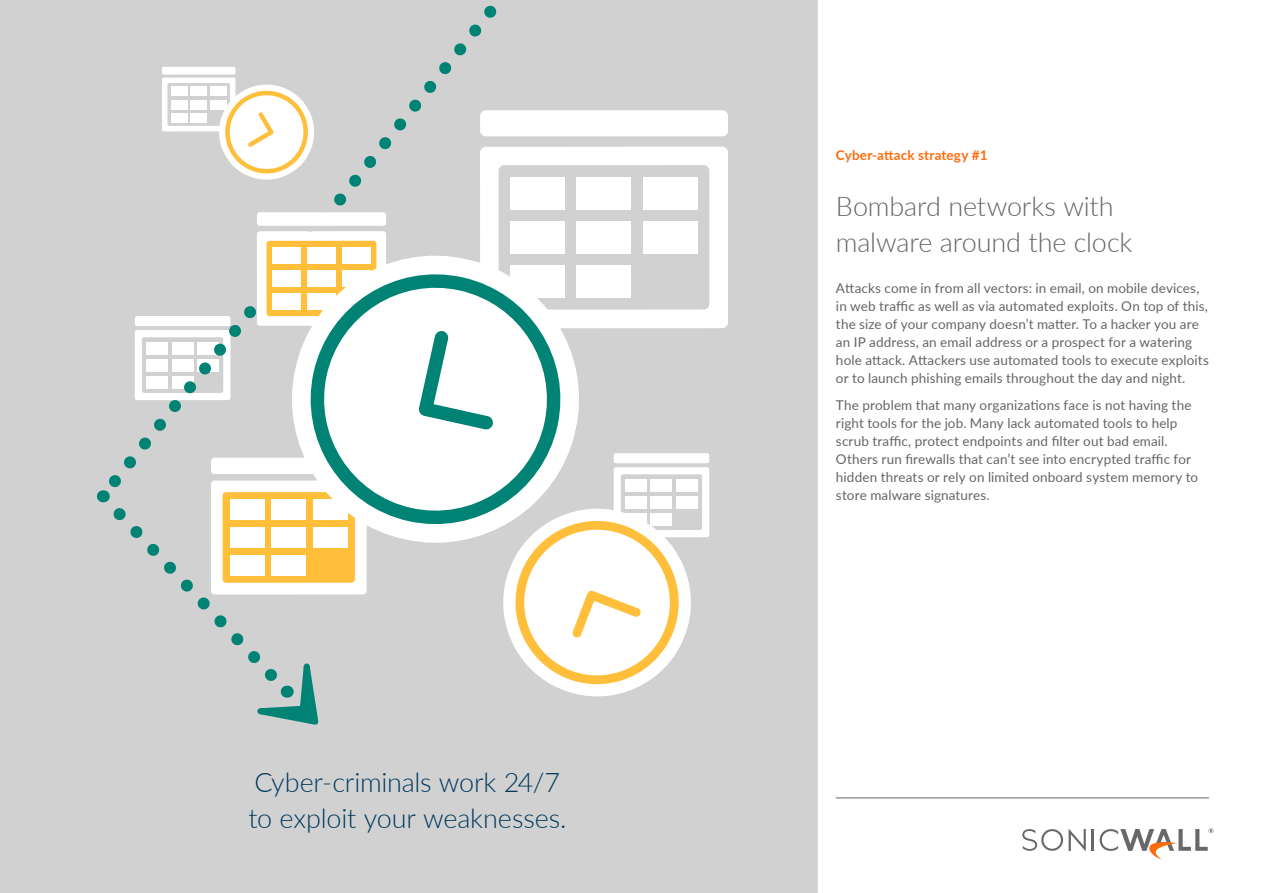
<style>
.page{position:relative;width:1263px;height:893px;background:#fff}
.page>*{position:absolute;margin:0;border:0;box-sizing:border-box;transform-origin:0 0}
.t1{font:300 27px/36px "Lato";letter-spacing:-.005em;color:#003a5d}
.t2{font:300 27px/36px "Lato";letter-spacing:-.005em;color:#646569}
.t3{font:13.5px/18px "Lato";letter-spacing:.01em;color:#646569}
.t4{font:700 13.5px "Lato";letter-spacing:.01em;color:#ff6c0c}
</style>
<div class="page">
<hr style="left:54px;top:797px;width:1155px;height:1px;background:#646569">
<hr style="left:1092px;top:829px;width:2px;height:22px;background:#68686b">
<svg style="left:1022px;top:829px;width:64px;height:22px"></svg>
<svg style="left:1100px;top:828px;width:113px;height:32px"></svg>
<div style="left:0;top:0;width:836px;height:893px;background:#d1d1d2"></div>
<div style="left:614px;top:453px;width:95px;height:10px;background:#fff;border-radius:2px"></div>
<div style="left:480px;top:110px;width:248px;height:26px;background:#fff;border-radius:6px"></div>
<svg style="left:567px;top:147px;width:161px;height:181px"></svg>
<div style="left:576px;top:177px;width:55px;height:32px;background:#fff"></div>
<div style="left:643px;top:177px;width:55px;height:32px;background:#fff"></div>
<div style="left:576px;top:222px;width:55px;height:32px;background:#fff"></div>
<div style="left:576px;top:266px;width:55px;height:32px;background:#fff"></div>
<div style="left:643px;top:222px;width:55px;height:32px;background:#fff"></div>
<div style="left:491px;top:556px;width:212px;height:153px;background:#d1d1d2"></div>
<svg style="left:494px;top:467px;width:215px;height:237px"></svg>
<svg style="left:93px;top:0;width:474px;height:504px;background:#d5d6d6"></svg>
<div style="left:257px;top:212px;width:129px;height:14px;background:#fff;border-radius:3px"></div>
<svg style="left:257px;top:231px;width:129px;height:95px"></svg>
<div style="left:273px;top:247px;width:28px;height:17px;background:#fff"></div>
<div style="left:273px;top:270px;width:28px;height:17px;background:#fff"></div>
<div style="left:273px;top:293px;width:28px;height:17px;background:#fff"></div>
<svg style="left:278px;top:242px;width:315px;height:314px"></svg>
<svg style="left:313px;top:277px;width:244px;height:244px"></svg>
<svg style="left:103px;top:480px;width:264px;height:249px"></svg>
<h1 class="t1" style="left:248px;top:763px;width:320px">Cyber-criminals work 24/7 to exploit your weaknesses.</h1>
<p class="t4" style="left:836px;top:145px;width:153px">Cyber-attack strategy #1</p>
<h1 class="t2" style="left:836px;top:187px;width:298px">Bombard networks with malware around the clock</h1>
<p class="t3" style="left:836px;top:278px;width:374px">Attacks come in from all vectors: in email, on mobile devices, in web traffic as well as via automated exploits. On top of this, the size of your company doesn’t matter. To a hacker you are an IP address, an email address or a prospect for a watering hole attack. Attackers use automated tools to execute exploits or to launch phishing emails throughout the day and night.</p>
<p class="t3" style="left:836px;top:395px;width:364px">The problem that many organizations face is not having the right tools for the job. Many lack automated tools to help scrub traffic, protect endpoints and filter out bad email.<br>Others run firewalls that can’t see into encrypted traffic for hidden threats or rely on limited onboard system memory to store malware signatures.</p>
</div>
